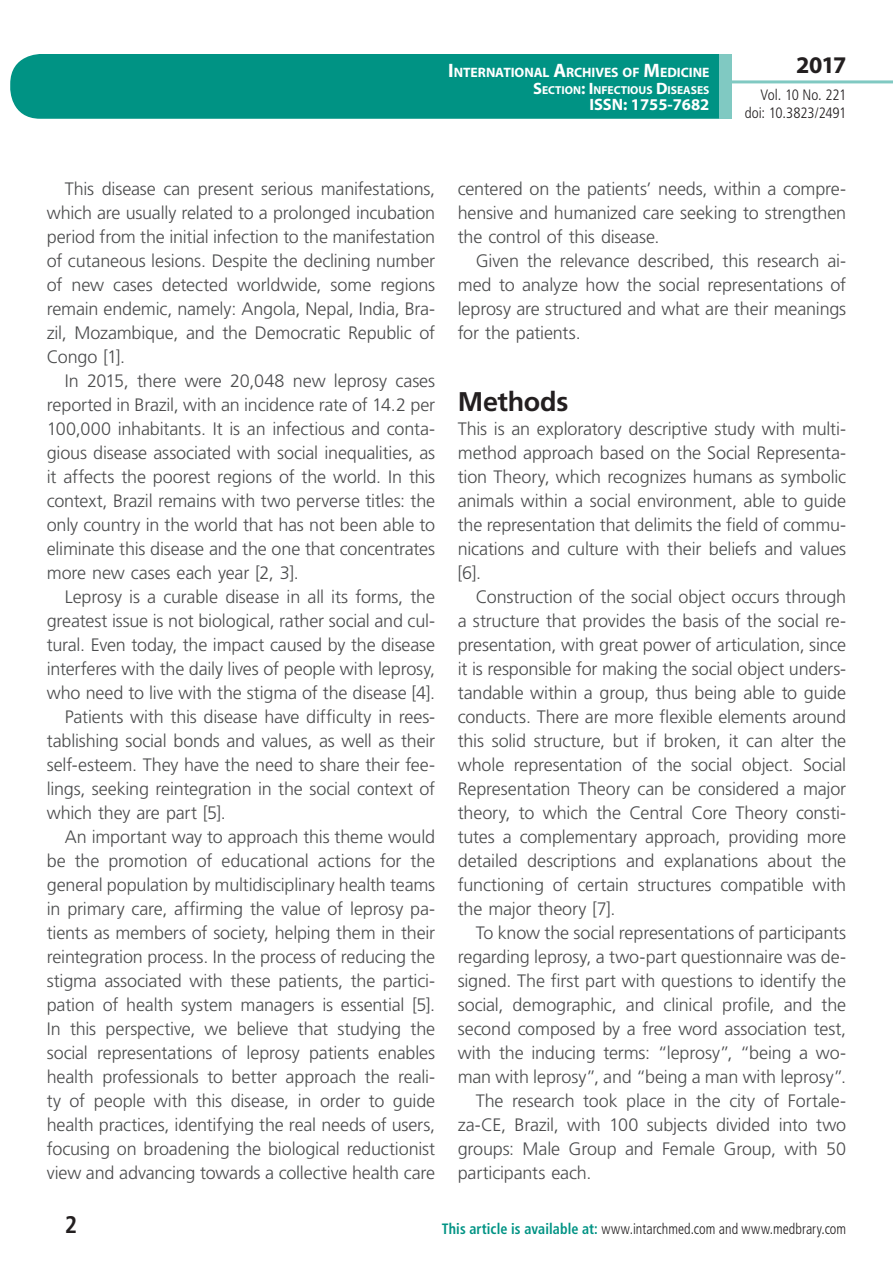
<style>
.page{position:relative;width:893px;height:1263px;background:#fff}
.page>*{position:absolute;margin:0;border:0;box-sizing:border-box;transform-origin:0 0}
.t1{font:700 27px "Frutiger LT Std";letter-spacing:-.01em;color:#231f20}
.t2{font:700 24px "Myriad Pro";color:#231f20}
.t3{font:700 condensed 24px "Frutiger LT Std";color:#231f20}
.t4{font:300 18px/24px "Frutiger LT Std";letter-spacing:-.01em;color:#4b4c4d;text-align:justify}
.t5{font:700 16.5px "Myriad Pro";color:#fff}
.t6{font:300 condensed 15px "Frutiger LT Std";color:#231f20;scale:.94 1}
.t7{font:300 condensed 15px/18px "Frutiger LT Std";color:#231f20;text-align:right}
.t8{font:700 13.65px "Myriad Pro";letter-spacing:-.005em;color:#fff}
.t9{font:700 11.55px "Myriad Pro";color:#fff}
.s1{font-size:19.5px}
.s2{font-size:16.5px}
.s3{font-weight:700;color:#009384}
</style>
<div class="page">
<div style="left:10px;top:54px;width:775px;height:65px;background:#009384;border-radius:30px"></div>
<div style="left:732px;top:0;width:161px;height:157px;background:#fff"></div>
<hr style="left:730px;top:80px;width:163px;height:3px;background:#80c9c2">
<div style="left:719px;top:54px;width:13px;height:65px;background:#80c9c2"></div>
<p class="t8" style="left:448px;top:64px;width:263px"><span class="s1">I</span>NTERNATIONAL <span class="s1">A</span>RCHIVES OF <span class="s1">M</span>EDICINE</p>
<p class="t9" style="left:533px;top:82px;width:178px"><span class="s2">S</span>ECTION<span class="s2">: I</span>NFECTIOUS <span class="s2">D</span>ISEASES</p>
<p class="t5" style="left:589px;top:94px;width:122px">ISSN: 1755-7682</p>
<h2 class="t2" style="left:796px;top:49px;width:52px">2017</h2>
<p class="t7" style="left:745px;top:86px;width:103px">Vol. 10 No. 221 doi: 10.3823/2491</p>
<p class="t4" style="left:47px;top:177px;width:390px;text-indent:18px">This disease can present serious manifestations, which are usually related to a prolonged incubation period from the initial infection to the manifestation of cutaneous lesions. Despite the declining number of new cases detected worldwide, some regions remain endemic, namely: Angola, Nepal, India, Bra&shy;zil, Mozambique, and the Democratic Republic of Congo [1].</p>
<p class="t4" style="left:47px;top:369px;width:390px;text-indent:18px">In 2015, there were 20,048 new leprosy cases reported in Brazil, with an incidence rate of 14.2 per 100,000 inhabitants. It is an infectious and conta&shy;gious disease associated with social inequalities, as it affects the poorest regions of the world. In this context, Brazil remains with two perverse titles: the only country in the world that has not been able to eliminate this disease and the one that concentrates more new cases each year [2, 3].</p>
<p class="t4" style="left:65px;top:585px;width:372px">Leprosy is a curable disease in all its forms, the</p>
<p class="t4" style="left:47px;top:609px;width:390px">greatest issue is not biological, rather social and cul-</p>
<p class="t4" style="left:47px;top:633px;width:390px">tural. Even today, the impact caused by the disease</p>
<p class="t4" style="left:47px;top:657px;width:390px">interferes with the daily lives of people with leprosy,</p>
<p class="t4" style="left:47px;top:681px;width:390px">who need to live with the stigma of the disease [4].</p>
<p class="t4" style="left:65px;top:705px;width:372px">Patients with this disease have difficulty in rees-</p>
<p class="t4" style="left:47px;top:729px;width:390px">tablishing social bonds and values, as well as their</p>
<p class="t4" style="left:47px;top:753px;width:390px">self-esteem. They have the need to share their fee-</p>
<p class="t4" style="left:47px;top:777px;width:390px">lings, seeking reintegration in the social context of</p>
<p class="t4" style="left:47px;top:801px;width:181px">which they are part [5].</p>
<p class="t4" style="left:65px;top:825px;width:372px">An important way to approach this theme would</p>
<p class="t4" style="left:47px;top:849px;width:390px">be the promotion of educational actions for the</p>
<p class="t4" style="left:47px;top:873px;width:390px">general population by multidisciplinary health teams</p>
<p class="t4" style="left:47px;top:897px;width:390px">in primary care, affirming the value of leprosy pa-</p>
<p class="t4" style="left:47px;top:921px;width:390px">tients as members of society, helping them in their</p>
<p class="t4" style="left:47px;top:945px;width:390px">reintegration process. In the process of reducing the</p>
<p class="t4" style="left:47px;top:969px;width:390px">stigma associated with these patients, the partici-</p>
<p class="t4" style="left:47px;top:993px;width:390px">pation of health system managers is essential [5].</p>
<p class="t4" style="left:47px;top:1017px;width:390px">In this perspective, we believe that studying the</p>
<p class="t4" style="left:47px;top:1041px;width:390px">social representations of leprosy patients enables</p>
<p class="t4" style="left:47px;top:1065px;width:390px">health professionals to better approach the reali-</p>
<p class="t4" style="left:47px;top:1089px;width:390px">ty of people with this disease, in order to guide</p>
<p class="t4" style="left:47px;top:1113px;width:390px">health practices, identifying the real needs of users,</p>
<p class="t4" style="left:47px;top:1137px;width:390px">focusing on broadening the biological reductionist</p>
<p class="t4" style="left:47px;top:1161px;width:390px">view and advancing towards a collective health care</p>
<p class="t4" style="left:458px;top:177px;width:390px">centered on the patients’ needs, within a compre&shy;hensive and humanized care seeking to strengthen the control of this disease.</p>
<p class="t4" style="left:458px;top:249px;width:390px;text-indent:18px">Given the relevance described, this research ai&shy;med to analyze how the social representations of leprosy are structured and what are their meanings for the patients.</p>
<h1 class="t1" style="left:458px;top:386px;width:112px">Methods</h1>
<p class="t4" style="left:458px;top:417px;width:390px">This is an exploratory descriptive study with multi&shy;method approach based on the Social Representa&shy;tion Theory, which recognizes humans as symbolic animals within a social environment, able to guide the representation that delimits the field of commu&shy;nications and culture with their beliefs and values [6].</p>
<p class="t4" style="left:458px;top:585px;width:390px;text-indent:18px">Construction of the social object occurs through a structure that provides the basis of the social re&shy;presentation, with great power of articulation, since it is responsible for making the social object unders&shy;tandable within a group, thus being able to guide conducts. There are more flexible elements around this solid structure, but if broken, it can alter the whole representation of the social object. Social Representation Theory can be considered a major theory, to which the Central Core Theory consti&shy;tutes a complementary approach, providing more detailed descriptions and explanations about the functioning of certain structures compatible with the major theory [7].</p>
<p class="t4" style="left:476px;top:921px;width:372px">To know the social representations of participants</p>
<p class="t4" style="left:458px;top:945px;width:390px">regarding leprosy, a two-part questionnaire was de-</p>
<p class="t4" style="left:458px;top:969px;width:390px">signed. The first part with questions to identify the</p>
<p class="t4" style="left:458px;top:993px;width:390px">social, demographic, and clinical profile, and the</p>
<p class="t4" style="left:458px;top:1017px;width:390px">second composed by a free word association test,</p>
<p class="t4" style="left:458px;top:1041px;width:390px">with the inducing terms: “leprosy”, “being a wo-</p>
<p class="t4" style="left:458px;top:1065px;width:390px">man with leprosy”, and “being a man with leprosy”.</p>
<p class="t4" style="left:476px;top:1089px;width:372px">The research took place in the city of Fortale-</p>
<p class="t4" style="left:458px;top:1113px;width:390px">za-CE, Brazil, with 100 subjects divided into two</p>
<p class="t4" style="left:458px;top:1137px;width:390px">groups: Male Group and Female Group, with 50</p>
<p class="t4" style="left:458px;top:1161px;width:135px">participants each.</p>
<h2 class="t3" style="left:65px;top:1210px;width:14px">2</h2>
<p class="t6" style="left:442px;top:1220px;width:432px"><span class="s3">This article is available at:</span> www.intarchmed.com and www.medbrary.com</p>
</div>
